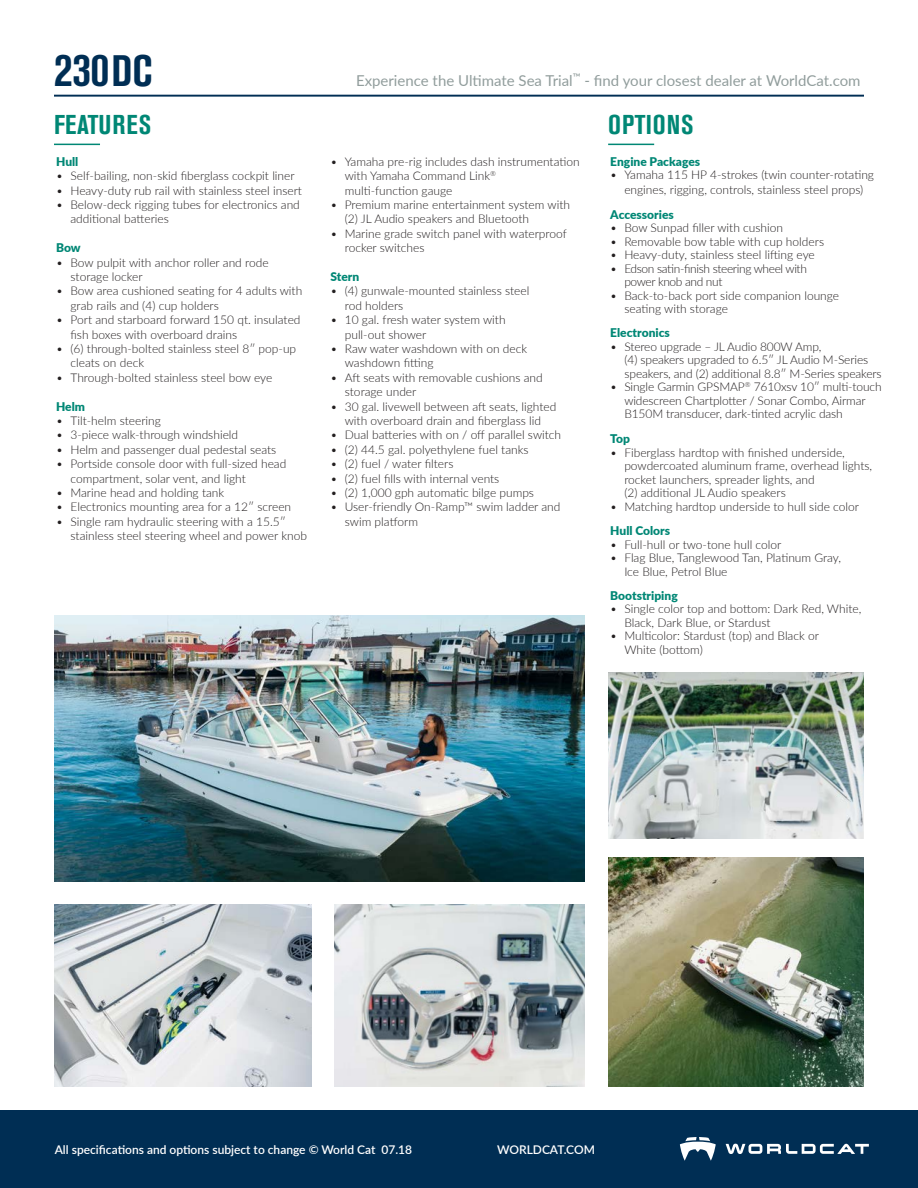
<style>
.page{position:relative;width:918px;height:1188px;background:#fff}
.page>*{position:absolute;margin:0;border:0;box-sizing:border-box;transform-origin:0 0}
.t1{font:700 condensed 46.5px "Akzidenz Grotesk BE";color:#002e54}
.t2{font:700 condensed 27px "Akzidenz Grotesk BE";letter-spacing:.035em;color:#008775}
.t3{font:15px "Lato";color:#919d9c}
.t4{font:300 12px/14.4px "Lato";color:#231f20}
.t5{font:900 12px "Lato";color:#008775}
.t6{font:600 12px "Lato";color:#fff}
.t7{font:300 12px/13.5px "Lato";letter-spacing:-.03em;color:#231f20}
.s1{font-size:43.65px}
</style>
<div class="page">
<div style="left:0;top:1110px;width:918px;height:78px;background:#002e54"></div>
<svg style="left:726px;top:1144px;width:143px;height:10px"></svg>
<svg style="left:680px;top:1137px;width:36px;height:24px"></svg>
<hr style="left:54px;top:144px;width:46px;height:1px;background:#008775">
<hr style="left:608px;top:144px;width:46px;height:1px;background:#008775">
<hr style="left:54px;top:95px;width:810px;height:2px;background:#002e54">
<img style="left:54px;top:616px;width:530px;height:265px">
<img style="left:54px;top:905px;width:258px;height:181px">
<img style="left:335px;top:905px;width:249px;height:181px">
<img style="left:608px;top:673px;width:256px;height:165px">
<img style="left:608px;top:858px;width:256px;height:228px">
<h1 class="t1" style="left:54px;top:43px;width:100px">230<span class="s1">DC</span></h1>
<h2 class="t2" style="left:54px;top:109px;width:99px">FEATURES</h2>
<p class="t5" style="left:56px;top:152px;width:24px">Hull</p>
<p class="t4" style="left:56px;top:168px;width:240px">• Self-bailing, non-skid fiberglass cockpit liner</p>
<p class="t4" style="left:56px;top:183px;width:247px">• Heavy-duty rub rail with stainless steel insert</p>
<p class="t4" style="left:70px;top:197px;width:231px;text-indent:-14px">• Below-deck rigging tubes for electronics and additional batteries</p>
<p class="t5" style="left:56px;top:239px;width:26px">Bow</p>
<p class="t4" style="left:70px;top:255px;width:200px;text-indent:-14px">• Bow pulpit with anchor roller and rode storage locker</p>
<p class="t4" style="left:70px;top:284px;width:233px;text-indent:-14px">• Bow area cushioned seating for 4 adults with grab rails and (4) cup holders</p>
<p class="t4" style="left:56px;top:312px;width:246px">• Port and starboard forward 150 qt. insulated fi sh boxes with overboard drains</p>
<p class="t4" style="left:70px;top:341px;width:227px;text-indent:-14px">• (6) through-bolted stainless steel 8ʺ pop-up cleats on deck</p>
<p class="t4" style="left:56px;top:370px;width:218px">• Through-bolted stainless steel bow eye</p>
<p class="t5" style="left:56px;top:397px;width:30px">Helm</p>
<p class="t4" style="left:56px;top:413px;width:106px">• Tilt-helm steering</p>
<p class="t4" style="left:56px;top:428px;width:184px">• 3-piece walk-through windshield</p>
<p class="t4" style="left:56px;top:442px;width:222px">• Helm and passenger dual pedestal seats</p>
<p class="t4" style="left:70px;top:456px;width:217px;text-indent:-14px">• Portside console door with full-sized head compartment, solar vent, and light</p>
<p class="t4" style="left:56px;top:485px;width:170px">• Marine head and holding tank</p>
<p class="t4" style="left:56px;top:500px;width:237px">• Electronics mounting area for a 12ʺ screen</p>
<p class="t4" style="left:70px;top:514px;width:238px;text-indent:-14px">• Single ram hydraulic steering with a 15.5ʺ stainless steel steering wheel and power knob</p>
<p class="t3" style="left:356px;top:70px;width:506px">Experience the Ultimate Sea Trial<sup>™</sup> - find your closest dealer at WorldCat.com</p>
<p class="t4" style="left:345px;top:154px;width:236px;text-indent:-14px">• Yamaha pre-rig includes dash instrumentation with Yamaha Command Link<sup>®<br></sup>multi-function gauge</p>
<p class="t4" style="left:345px;top:197px;width:227px;text-indent:-14px">• Premium marine entertainment system with (2) JL Audio speakers and Bluetooth</p>
<p class="t4" style="left:345px;top:226px;width:224px;text-indent:-14px">• Marine grade switch panel with waterproof rocker switches</p>
<p class="t5" style="left:330px;top:268px;width:30px">Stern</p>
<p class="t4" style="left:345px;top:284px;width:186px;text-indent:-14px">• (4) gunwale-mounted stainless steel rod holders</p>
<p class="t4" style="left:345px;top:312px;width:162px;text-indent:-14px">• 10 gal. fresh water system with pull-out shower</p>
<p class="t4" style="left:345px;top:341px;width:184px;text-indent:-14px">• Raw water washdown with on deck washdown fitting</p>
<p class="t4" style="left:345px;top:370px;width:199px;text-indent:-14px">• Aft seats with removable cushions and storage under</p>
<p class="t4" style="left:330px;top:399px;width:227px;text-align:center">• 30 gal. livewell between aft seats, lighted with overboard drain and fi berglass lid</p>
<p class="t4" style="left:330px;top:428px;width:232px">• Dual batteries with on / off parallel switch</p>
<p class="t4" style="left:330px;top:442px;width:200px">• (2) 44.5 gal. polyethylene fuel tanks</p>
<p class="t4" style="left:330px;top:456px;width:125px">• (2) fuel / water fi lters</p>
<p class="t4" style="left:330px;top:471px;width:170px">• (2) fuel fi lls with internal vents</p>
<p class="t4" style="left:330px;top:485px;width:205px">• (2) 1,000 gph automatic bilge pumps</p>
<p class="t4" style="left:345px;top:500px;width:217px;text-indent:-14px">• User-friendly On-Ramp™ swim ladder and swim platform</p>
<h2 class="t2" style="left:608px;top:109px;width:87px">OPTIONS</h2>
<p class="t5" style="left:610px;top:152px;width:91px">Engine Packages</p>
<p class="t4" style="left:610px;top:167px;width:265px;text-align:center">• Yamaha 115 HP 4-strokes (twin counter-rotating engines, rigging, controls, stainless steel props)</p>
<p class="t5" style="left:610px;top:205px;width:65px">Accessories</p>
<p class="t4" style="left:610px;top:220px;width:174px">• Bow Sunpad fi ller with cushion</p>
<p class="t4" style="left:610px;top:234px;width:215px">• Removable bow table with cup holders</p>
<p class="t4" style="left:610px;top:247px;width:206px">• Heavy-duty, stainless steel lifting eye</p>
<p class="t7" style="left:624px;top:261px;width:184px;text-indent:-14px">• Edson satin-fi nish steering wheel with power knob and nut</p>
<p class="t4" style="left:624px;top:288px;width:216px;line-height:13.5px;text-indent:-14px">• Back-to-back port side companion lounge seating with storage</p>
<p class="t5" style="left:610px;top:324px;width:61px">Electronics</p>
<p class="t4" style="left:625px;top:339px;width:259px;line-height:13.5px;text-indent:-14px">• Stereo upgrade – JL Audio 800W Amp,<br>(4) speakers upgraded to 6.5ʺ JL Audio M-Series speakers, and (2) additional 8.8ʺ M-Series speakers</p>
<p class="t4" style="left:624px;top:380px;width:259px;line-height:13.5px;text-indent:-14px">• Single Garmin GPSMAP<sup>®</sup> 7610xsv 10ʺ multi-touch widescreen Chartplotter / Sonar Combo, Airmar<br>B150M transducer, dark-tinted acrylic dash</p>
<p class="t5" style="left:610px;top:430px;width:21px">Top</p>
<p class="t4" style="left:624px;top:445px;width:249px;line-height:13.5px;text-indent:-14px">• Fiberglass hardtop with fi nished underside, powdercoated aluminum frame, overhead lights, rocket launchers, spreader lights, and<br>(2) additional JL Audio speakers</p>
<p class="t4" style="left:610px;top:500px;width:250px">• Matching hardtop underside to hull side color</p>
<p class="t5" style="left:610px;top:522px;width:61px">Hull Colors</p>
<p class="t4" style="left:610px;top:537px;width:173px">• Full-hull or two-tone hull color</p>
<p class="t4" style="left:624px;top:551px;width:218px;line-height:13.5px;text-indent:-14px">• Flag Blue, Tanglewood Tan, Platinum Gray,<br>Ice Blue, Petrol Blue</p>
<p class="t5" style="left:610px;top:587px;width:69px">Bootstriping</p>
<p class="t4" style="left:624px;top:602px;width:239px;line-height:13.5px;text-indent:-14px">• Single color top and bottom: Dark Red, White,<br>Black, Dark Blue, or Stardust</p>
<p class="t4" style="left:624px;top:629px;width:196px;line-height:13.5px;text-indent:-14px">• Multicolor: Stardust (top) and Black or<br>White (bottom)</p>
<p class="t6" style="left:55px;top:1141px;width:359px">All specifications and options subject to change © World Cat 07.18</p>
<p class="t6" style="left:497px;top:1141px;width:99px">WORLDCAT.COM</p>
</div>
